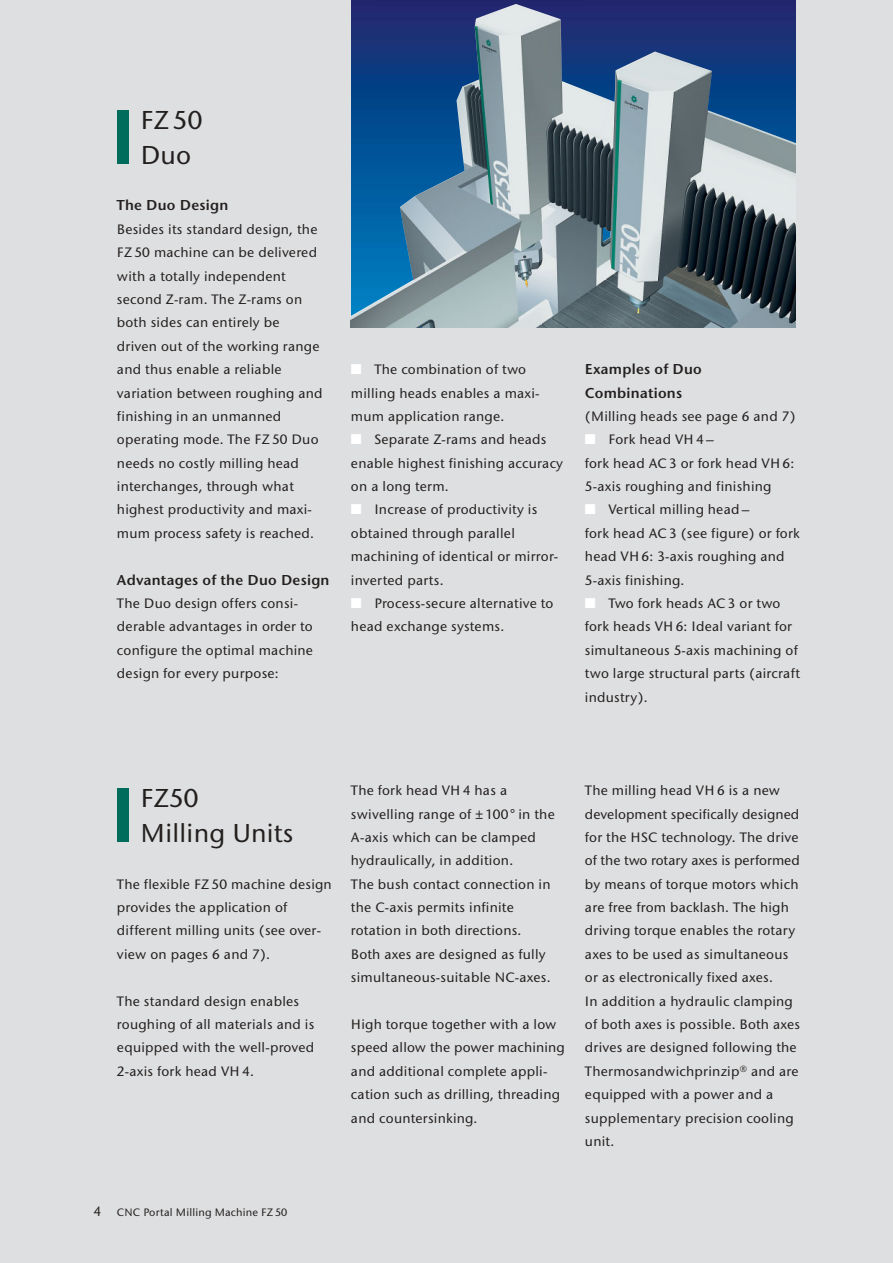
<style>
.page{position:relative;width:893px;height:1263px;background:#fff}
.page>*{position:absolute;margin:0;border:0;box-sizing:border-box;transform-origin:0 0}
.t1{font:27px/35.1px "Stone Sans Itc TE Medium";letter-spacing:.01em;color:#231f1f}
.t2{font:15px/23.4px "Stone Sans Itc TE Semi";letter-spacing:.015em;color:#231f1f}
.t3{font:14.25px/23.4px "Stone Sans Itc TE Medium";letter-spacing:.015em;color:#231f1f}
.t4{font:11.25px "Stone Sans Itc TE Medium";letter-spacing:.015em;color:#231f1f}
.s1{color:#fff}
.s2{font-size:14.25px}
</style>
<div class="page">
<div style="left:0;top:0;width:892px;height:1263px;background:#dedfe0"></div>
<div style="left:117px;top:111px;width:12px;height:53px;background:#006c5b"></div>
<div style="left:117px;top:789px;width:12px;height:53px;background:#006c5b"></div>
<img style="left:351px;top:4px;width:444px;height:323px">
<h1 class="t1" style="left:140px;top:105px;width:63px">FZ 50<br>Duo</h1>
<p class="t2" style="left:117px;top:195px;width:113px">The Duo Design</p>
<p class="t3" style="left:117px;top:219px;width:207px">Besides its standard design, the<br>FZ 50 machine can be delivered with a totally independent second Z-ram. The Z-rams on both sides can entirely be driven out of the working range and thus enable a reliable variation between roughing and finishing in an unmanned operating mode. The FZ 50 Duo needs no costly milling head interchanges, through what highest productivity and maxi&shy;mum process safety is reached.</p>
<p class="t2" style="left:117px;top:570px;width:214px">Advantages of the Duo Design</p>
<p class="t3" style="left:117px;top:593px;width:198px">The Duo design offers consi&shy;derable advantages in order to configure the optimal machine design for every purpose:</p>
<p class="t3" style="left:351px;top:359px;width:190px"><span class="s1">■</span> The combination of two milling heads enables a maxi&shy;mum application range.</p>
<p class="t3" style="left:351px;top:429px;width:214px"><span class="s1">■</span> Separate Z-rams and heads enable highest finishing accuracy on a long term.</p>
<p class="t3" style="left:351px;top:500px;width:209px"><span class="s1">■</span> Increase of productivity is obtained through parallel machining of identical or mirror&shy;inverted parts.</p>
<p class="t3" style="left:351px;top:593px;width:204px"><span class="s1">■</span> Process-secure alternative to head exchange systems.</p>
<p class="t2" style="left:585px;top:359px;width:118px">Examples of Duo<br>Combinations</p>
<p class="t3" style="left:585px;top:406px;width:212px">(Milling heads see page 6 and 7)</p>
<p class="t3" style="left:585px;top:429px;width:211px"><span class="s1">■</span> Fork head VH 4 –<br>fork head AC 3 or fork head VH 6:<br>5-axis roughing and finishing</p>
<p class="t3" style="left:585px;top:500px;width:216px"><span class="s1">■</span> Vertical milling head –<br>fork head AC 3 (see figure) or fork head VH 6: 3-axis roughing and<br>5-axis finishing.</p>
<p class="t3" style="left:585px;top:593px;width:216px"><span class="s1">■</span> Two fork heads AC 3 or two fork heads VH 6: Ideal variant for simultaneous 5-axis machining of two large structural parts (aircraft industry).</p>
<h1 class="t1" style="left:140px;top:783px;width:155px">FZ50<br>Milling Units</h1>
<p class="t3" style="left:117px;top:874px;width:216px">The flexible FZ 50 machine design provides the application of different milling units (see over&shy;view on pages 6 and 7).</p>
<p class="t3" style="left:117px;top:991px;width:199px">The standard design enables roughing of all materials and is equipped with the well-proved<br>2-axis fork head VH 4.</p>
<p class="t3" style="left:351px;top:780px;width:205px">The fork head VH 4 has a swivelling range of ± 100° in the<br>A-axis which can be clamped hydraulically, in addition.<br>The bush contact connection in the C-axis permits infinite rotation in both directions.<br>Both axes are designed as fully simultaneous-suitable NC-axes.</p>
<p class="t3" style="left:351px;top:1014px;width:215px">High torque together with a low speed allow the power machining and additional complete appli&shy;cation such as drilling, threading and countersinking.</p>
<p class="t3" style="left:585px;top:780px;width:217px">The milling head VH 6 is a new development specifically designed for the HSC technology. The drive of the two rotary axes is performed by means of torque motors which are free from backlash. The high driving torque enables the rotary axes to be used as simultaneous or as electronically fixed axes.<br>In addition a hydraulic clamping of both axes is possible. Both axes drives are designed following the<br>Thermosandwichprinzip<sup>®</sup> and are equipped with a power and a supplementary precision cooling unit.</p>
<p class="t4" style="left:94px;top:1208px;width:195px"><span class="s2">4</span> CNC Portal Milling Machine FZ 50</p>
</div>
